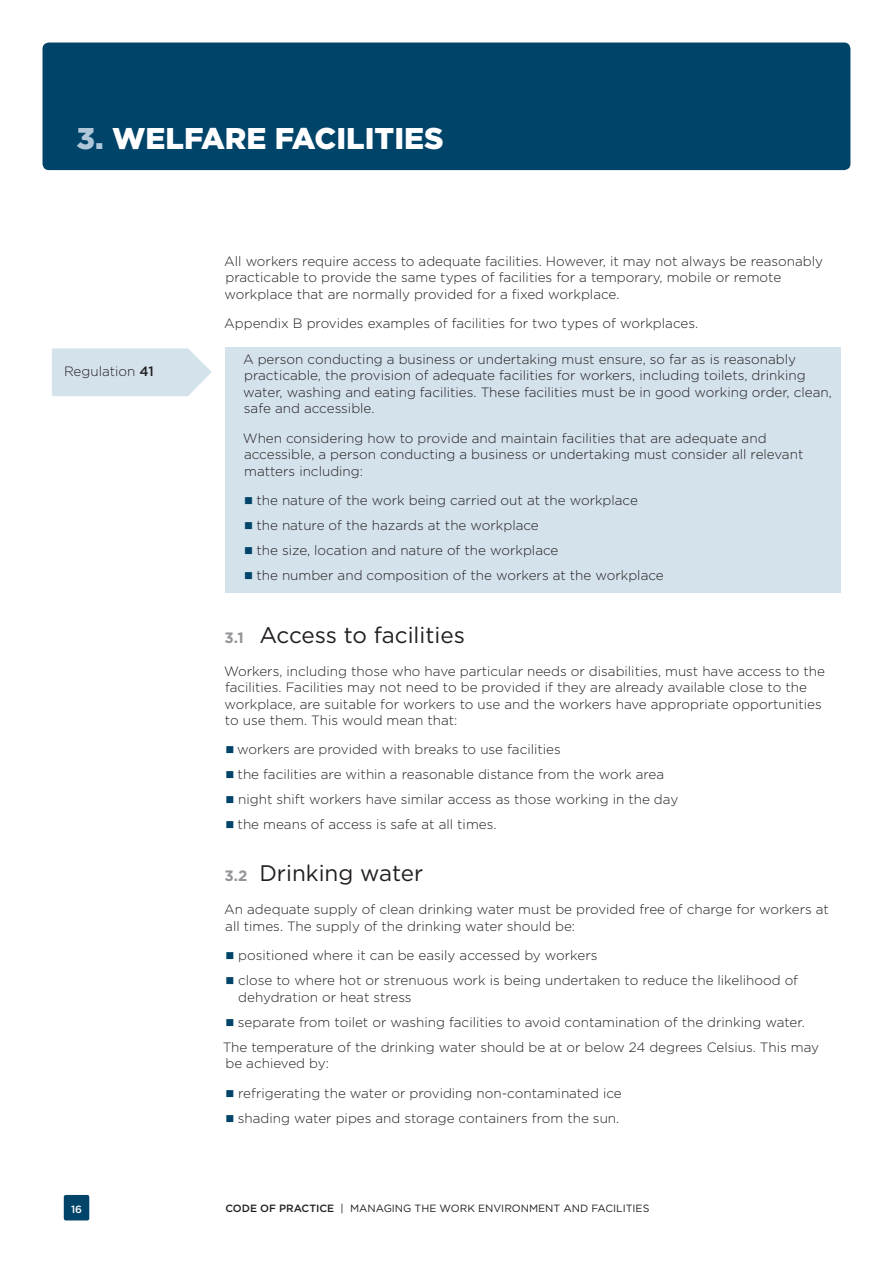
<style>
.page{position:relative;width:893px;height:1263px;background:#fff}
.page>*{position:absolute;margin:0;border:0;box-sizing:border-box;transform-origin:0 0}
.Header_1{font:900 30px "Gotham";color:#fff}
.Header_2{font:22.5px "Gotham";color:#231f20}
.Body_copy{font:300 13.5px/16.5px "Gotham";color:#231f20}
.Regulation{font:300 13.5px "Gotham";color:#231f20}
.t1{font:10.5px "Gotham";color:#231f20}
.t2{font:500 10.5px "Gotham";color:#fff}
.s1{color:#b0c7d9}
.s2{font-weight:500}
.s3{font-weight:700;font-size:15px;color:#939598}
</style>
<div class="page">
<div style="left:43px;top:43px;width:807px;height:127px;background:#00446a;border-radius:6px"></div>
<div style="left:64px;top:1195px;width:25px;height:25px;background:#00446a;border-radius:2px"></div>
<div style="left:225px;top:347px;width:615px;height:245px;background:#d4e2ec"></div>
<svg style="left:52px;top:348px;width:160px;height:48px"></svg>
<p class="Header_1" style="left:77px;top:120px;width:369px"><span class="s1">3.</span> WELFARE FACILITIES</p>
<p class="Regulation" style="left:64px;top:363px;width:91px">Regulation <span class="s2">41</span></p>
<p class="Body_copy" style="left:224px;top:253px;width:600px">All workers require access to adequate facilities. However, it may not always be reasonably practicable to provide the same types of facilities for a temporary, mobile or remote workplace that are normally provided for a fixed workplace.</p>
<p class="Body_copy" style="left:224px;top:315px;width:475px">Appendix B provides examples of facilities for two types of workplaces.</p>
<p class="Body_copy" style="left:243px;top:351px;width:590px">A person conducting a business or undertaking must ensure, so far as is reasonably practicable, the provision of adequate facilities for workers, including toilets, drinking water, washing and eating facilities. These facilities must be in good working order, clean, safe and accessible.</p>
<p class="Body_copy" style="left:243px;top:429px;width:562px">When considering how to provide and maintain facilities that are adequate and accessible, a person conducting a business or undertaking must consider all relevant matters including:</p>
<p class="Body_copy" style="left:256px;top:492px;width:383px">the nature of the work being carried out at the workplace</p>
<p class="Body_copy" style="left:256px;top:517px;width:284px">the nature of the hazards at the workplace</p>
<p class="Body_copy" style="left:256px;top:542px;width:304px">the size, location and nature of the workplace</p>
<p class="Body_copy" style="left:256px;top:567px;width:409px">the number and composition of the workers at the workplace</p>
<p class="Header_2" style="left:225px;top:621px;width:242px"><span class="s3">3.1</span> Access to facilities</p>
<p class="Body_copy" style="left:224px;top:662px;width:602px">Workers, including those who have particular needs or disabilities, must have access to the facilities. Facilities may not need to be provided if they are already available close to the workplace, are suitable for workers to use and the workers have appropriate opportunities to use them. This would mean that:</p>
<p class="Body_copy" style="left:237px;top:741px;width:325px">workers are provided with breaks to use facilities</p>
<p class="Body_copy" style="left:238px;top:766px;width:428px">the facilities are within a reasonable distance from the work area</p>
<p class="Body_copy" style="left:238px;top:791px;width:442px">night shift workers have similar access as those working in the day</p>
<p class="Body_copy" style="left:238px;top:816px;width:260px">the means of access is safe at all times.</p>
<p class="Header_2" style="left:225px;top:860px;width:200px"><span class="s3">3.2</span> Drinking water</p>
<p class="Body_copy" style="left:224px;top:901px;width:606px">An adequate supply of clean drinking water must be provided free of charge for workers at all times. The supply of the drinking water should be:</p>
<p class="Body_copy" style="left:238px;top:947px;width:361px">positioned where it can be easily accessed by workers</p>
<p class="Body_copy" style="left:238px;top:972px;width:562px">close to where hot or strenuous work is being undertaken to reduce the likelihood of dehydration or heat stress</p>
<p class="Body_copy" style="left:238px;top:1014px;width:568px">separate from toilet or washing facilities to avoid contamination of the drinking water.</p>
<p class="Body_copy" style="left:223px;top:1039px;width:598px">The temperature of the drinking water should be at or below 24 degrees Celsius. This may be achieved by:</p>
<p class="Body_copy" style="left:238px;top:1084px;width:385px">refrigerating the water or providing non-contaminated ice</p>
<p class="Body_copy" style="left:238px;top:1109px;width:383px">shading water pipes and storage containers from the sun.</p>
<p class="t2" style="left:71px;top:1202px;width:13px">16</p>
<p class="t1" style="left:225px;top:1202px;width:425px"><span class="s2">CODE OF PRACTICE</span> | MANAGING THE WORK ENVIRONMENT AND FACILITIES</p>
</div>
